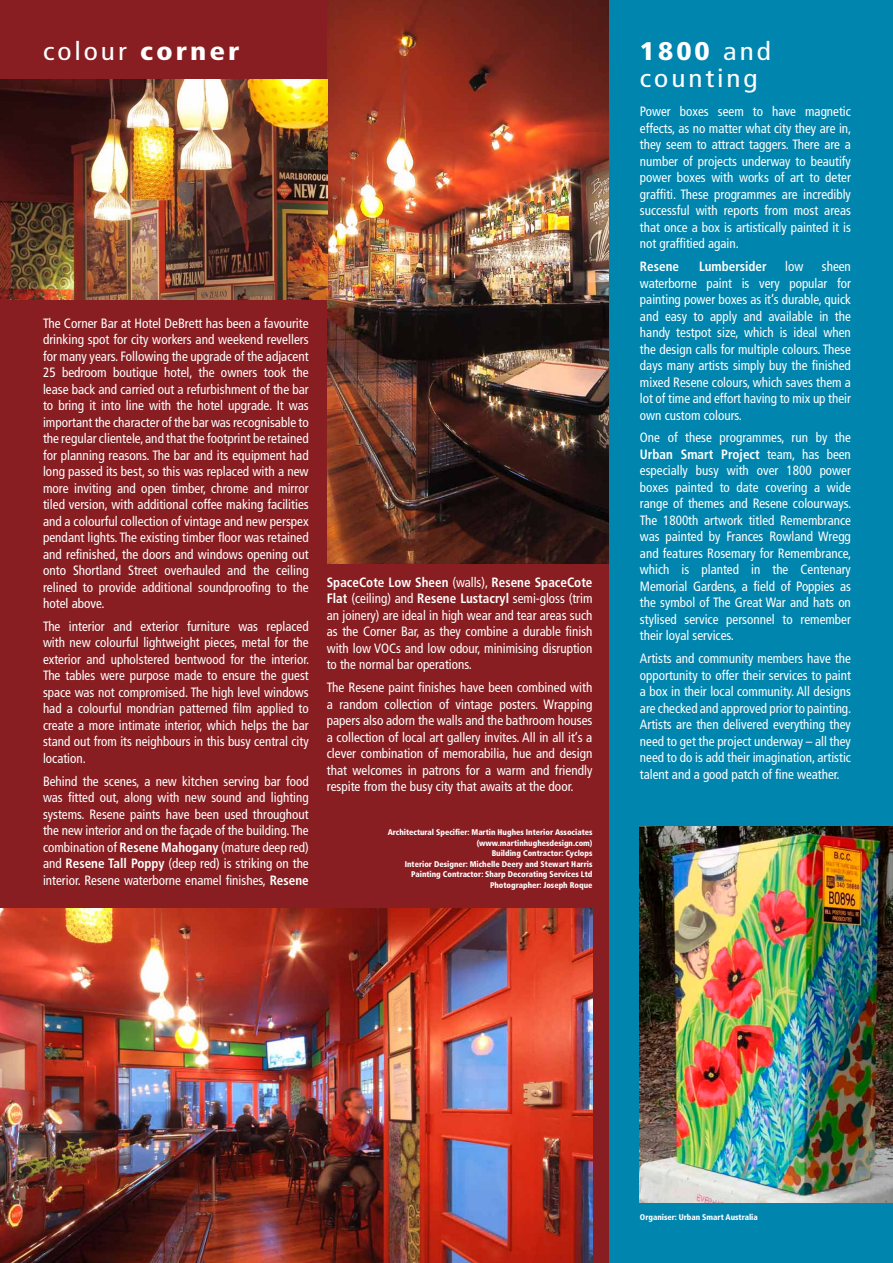
<style>
.page{position:relative;width:893px;height:1263px;background:#fff}
.page>*{position:absolute;margin:0;border:0;box-sizing:border-box;transform-origin:0 0}
.t1{font:condensed 25.5px/27px "Frutiger";letter-spacing:.1em;color:#fff;scale:1.15 1}
.t2{font:condensed 13.5px/16.5px "Frutiger";color:#fff;text-align:justify}
.t3{font:700 condensed 13.5px "Frutiger";color:#fff}
.t4{font:900 condensed 8.25px/10.5px "Frutiger";color:#fff;text-align:right}
.s1{font-weight:900}
.s2{font-weight:700}
</style>
<div class="page">
<div style="left:606px;top:0;width:287px;height:1263px;background:#0085af"></div>
<div style="left:0;top:0;width:608px;height:1263px;background:#891e22"></div>
<img style="left:640px;top:826px;width:253px;height:376px">
<img style="left:327px;top:0;width:281px;height:564px">
<img style="left:0;top:909px;width:592px;height:354px">
<img style="left:0;top:79px;width:327px;height:220px">
<h1 class="t1" style="left:43px;top:38px;width:172px">colour <span class="s1">corner</span></h1>
<h1 class="t1" style="left:640px;top:38px;width:115px"><span class="s1">1800</span> and counting</h1>
<p class="t2" style="left:640px;top:103px;width:213px">Power boxes seem to have magnetic effects, as no matter what city they are in, they seem to attract taggers. There are a number of projects underway to beautify power boxes with works of art to deter graffiti. These programmes are incredibly successful with reports from most areas that once a box is artistically painted it is not graffitied again.</p>
<p class="t3" style="left:640px;top:258px;width:41px">Resene</p>
<p class="t3" style="left:699px;top:258px;width:69px">Lumbersider</p>
<p class="t2" style="left:785px;top:258px;width:20px">low</p>
<p class="t2" style="left:640px;top:258px;width:212px;text-indent:182px">sheen waterborne paint is very popular for painting power boxes as it’s durable, quick and easy to apply and available in the handy testpot size, which is ideal when the design calls for multiple colours. These days many artists simply buy the finished mixed Resene colours, which saves them a lot of time and effort having to mix up their own custom colours.</p>
<p class="t2" style="left:640px;top:430px;width:213px">One of these programmes, run by the <span class="s2">Urban Smart Project</span> team, has been especially busy with over 1800 power boxes painted to date covering a wide range of themes and Resene colourways.<br>The 1800th artwork titled Remembrance was painted by Frances Rowland Wregg and features Rosemary for Remembrance, which is planted in the Centenary Memorial Gardens, a field of Poppies as the symbol of The Great War and hats on stylised service personnel to remember their loyal services.</p>
<p class="t2" style="left:640px;top:650px;width:213px">Artists and community members have the opportunity to offer their services to paint a box in their local community. All designs are checked and approved prior to painting.<br>Artists are then delivered everything they need to get the project underway – all they need to do is add their imagination, artistic talent and a good patch of fine weather.</p>
<p class="t2" style="left:43px;top:315px;width:267px">The Corner Bar at Hotel DeBrett has been a favourite drinking spot for city workers and weekend revellers for many years. Following the upgrade of the adjacent 25 bedroom boutique hotel, the owners took the lease back and carried out a refurbishment of the bar to bring it into line with the hotel upgrade. It was important the character of the bar was recognisable to the regular clientele, and that the footprint be retained for planning reasons. The bar and its equipment had long passed its best, so this was replaced with a new more inviting and open timber, chrome and mirror tiled version, with additional coffee making facilities and a colourful collection of vintage and new perspex pendant lights. The existing timber floor was retained and refinished, the doors and windows opening out onto Shortland Street overhauled and the ceiling relined to provide additional soundproofing to the hotel above.</p>
<p class="t2" style="left:43px;top:618px;width:268px">The interior and exterior furniture was replaced with new colourful lightweight pieces, metal for the exterior and upholstered bentwood for the interior.<br>The tables were purpose made to ensure the guest space was not compromised. The high level windows had a colourful mondrian patterned film applied to create a more intimate interior, which helps the bar stand out from its neighbours in this busy central city location.</p>
<p class="t2" style="left:43px;top:773px;width:267px">Behind the scenes, a new kitchen serving bar food was fitted out, along with new sound and lighting systems. Resene paints have been used throughout the new interior and on the façade of the building. The combination of <span class="s2">Resene Mahogany</span> (mature deep red) and <span class="s2">Resene Tall Poppy</span> (deep red) is striking on the interior. Resene waterborne enamel finishes, <span class="s2">Resene</span></p>
<p class="t2" style="left:327px;top:574px;width:267px"><span class="s2">SpaceCote Low Sheen</span> (walls), <span class="s2">Resene SpaceCote Flat</span> (ceiling) and <span class="s2">Resene Lustacryl</span> semi-gloss (trim an joinery) are ideal in high wear and tear areas such as the Corner Bar, as they combine a durable finish with low VOCs and low odour, minimising disruption to the normal bar operations.</p>
<p class="t2" style="left:327px;top:679px;width:267px">The Resene paint finishes have been combined with a random collection of vintage posters. Wrapping papers also adorn the walls and the bathroom houses a collection of local art gallery invites. All in all it’s a clever combination of memorabilia, hue and design that welcomes in patrons for a warm and friendly respite from the busy city that awaits at the door.</p>
<p class="t4" style="left:388px;top:827px;width:206px">Architectural Specifier: Martin Hughes Interior Associates (www.martinhughesdesign.com)<br>Building Contractor: Cyclops<br>Interior Designer: Michelle Deery and Stewart Harris Painting Contractor: Sharp Decorating Services Ltd Photographer: Joseph Roque</p>
<p class="t4" style="left:640px;top:1212px;width:119px">Organiser: Urban Smart Australia</p>
</div>
